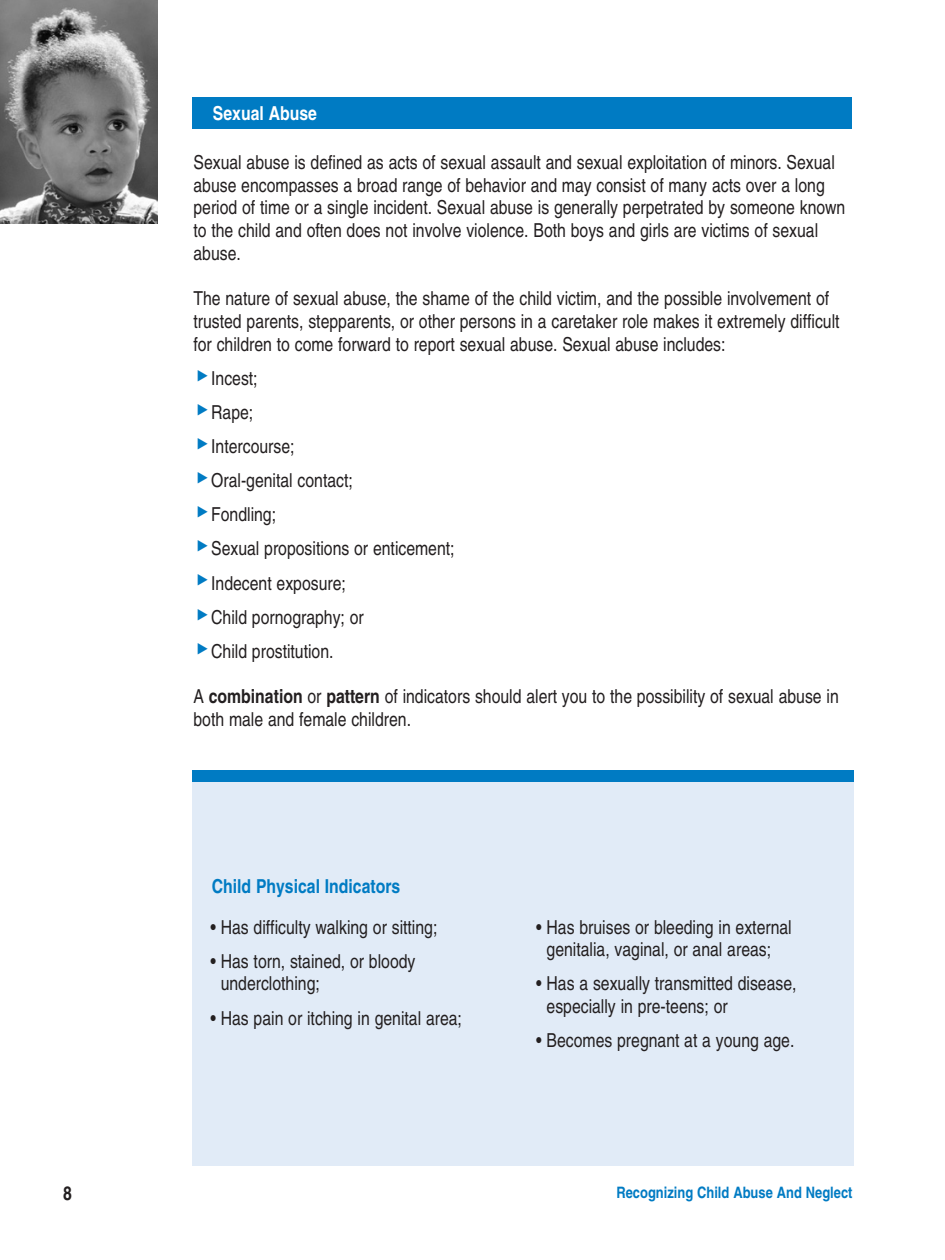
<style>
.page{position:relative;width:945px;height:1260px;background:#fff}
.page>*{position:absolute;margin:0;border:0;box-sizing:border-box;transform-origin:0 0}
.Body{font:condensed 19.25px/22.8px "Helvetica";color:#231f20}
.bullet{font:condensed 19.25px/22.8px "Helvetica";color:#231f20}
.Indicator_sub_blue{font:700 condensed 19.25px "Helvetica";color:#007bc3}
.Indicator_head_white{font:700 condensed 19.25px "Helvetica";color:#fff}
.t1{font:700 condensed 19.25px "Helvetica";color:#231f20}
.footer_left{font:700 condensed 15.75px "Helvetica";color:#007bc3}
.s1{font-weight:700}
</style>
<div class="page">
<div style="left:192px;top:97px;width:660px;height:31px;background:#007bc3"></div>
<div style="left:192px;top:780px;width:661px;height:386px;background:#e1ebf7"></div>
<div style="left:192px;top:770px;width:661px;height:12px;background:#007bc3"></div>
<img style="left:0;top:0;width:158px;height:223px">
<p class="Indicator_head_white" style="left:213px;top:101px;width:105px">Sexual Abuse</p>
<p class="Body" style="left:193px;top:151px;width:653px">Sexual abuse is defined as acts of sexual assault and sexual exploitation of minors. Sexual abuse encompasses a broad range of behavior and may consist of many acts over a long period of time or a single incident. Sexual abuse is generally perpetrated by someone known to the child and often does not involve violence. Both boys and girls are victims of sexual abuse.</p>
<p class="Body" style="left:193px;top:287px;width:648px">The nature of sexual abuse, the shame of the child victim, and the possible involvement of trusted parents, stepparents, or other persons in a caretaker role makes it extremely difficult for children to come forward to report sexual abuse. Sexual abuse includes:</p>
<p class="bullet" style="left:211px;top:367px;width:48px">Incest;</p>
<p class="bullet" style="left:211px;top:401px;width:44px">Rape;</p>
<p class="bullet" style="left:211px;top:435px;width:85px">Intercourse;</p>
<p class="bullet" style="left:211px;top:469px;width:143px">Oral-genital contact;</p>
<p class="bullet" style="left:211px;top:503px;width:66px">Fondling;</p>
<p class="bullet" style="left:211px;top:537px;width:245px">Sexual propositions or enticement;</p>
<p class="bullet" style="left:211px;top:571px;width:136px">Indecent exposure;</p>
<p class="bullet" style="left:211px;top:605px;width:154px">Child pornography; or</p>
<p class="bullet" style="left:211px;top:640px;width:124px">Child prostitution.</p>
<p class="Body" style="left:193px;top:685px;width:647px">A <span class="s1">combination</span> or <span class="s1">pattern</span> of indicators should alert you to the possibility of sexual abuse in both male and female children.</p>
<p class="Indicator_sub_blue" style="left:212px;top:875px;width:190px">Child Physical Indicators</p>
<p class="bullet" style="left:210px;top:915px;width:229px">• Has difficulty walking or sitting;</p>
<p class="bullet" style="left:221px;top:950px;width:196px;text-indent:-10px">• Has torn, stained, or bloody underclothing;</p>
<p class="bullet" style="left:210px;top:1006px;width:253px">• Has pain or itching in genital area;</p>
<p class="bullet" style="left:536px;top:915px;width:257px;text-align:center">• Has bruises or bleeding in external genitalia, vaginal, or anal areas;</p>
<p class="bullet" style="left:547px;top:972px;width:252px;text-indent:-10px">• Has a sexually transmitted disease, especially in pre-teens; or</p>
<p class="bullet" style="left:536px;top:1029px;width:260px">• Becomes pregnant at a young age.</p>
<p class="t1" style="left:63px;top:1181px;width:10px">8</p>
<p class="footer_left" style="left:616px;top:1183px;width:238px">Recognizing Child Abuse And Neglect</p>
</div>
